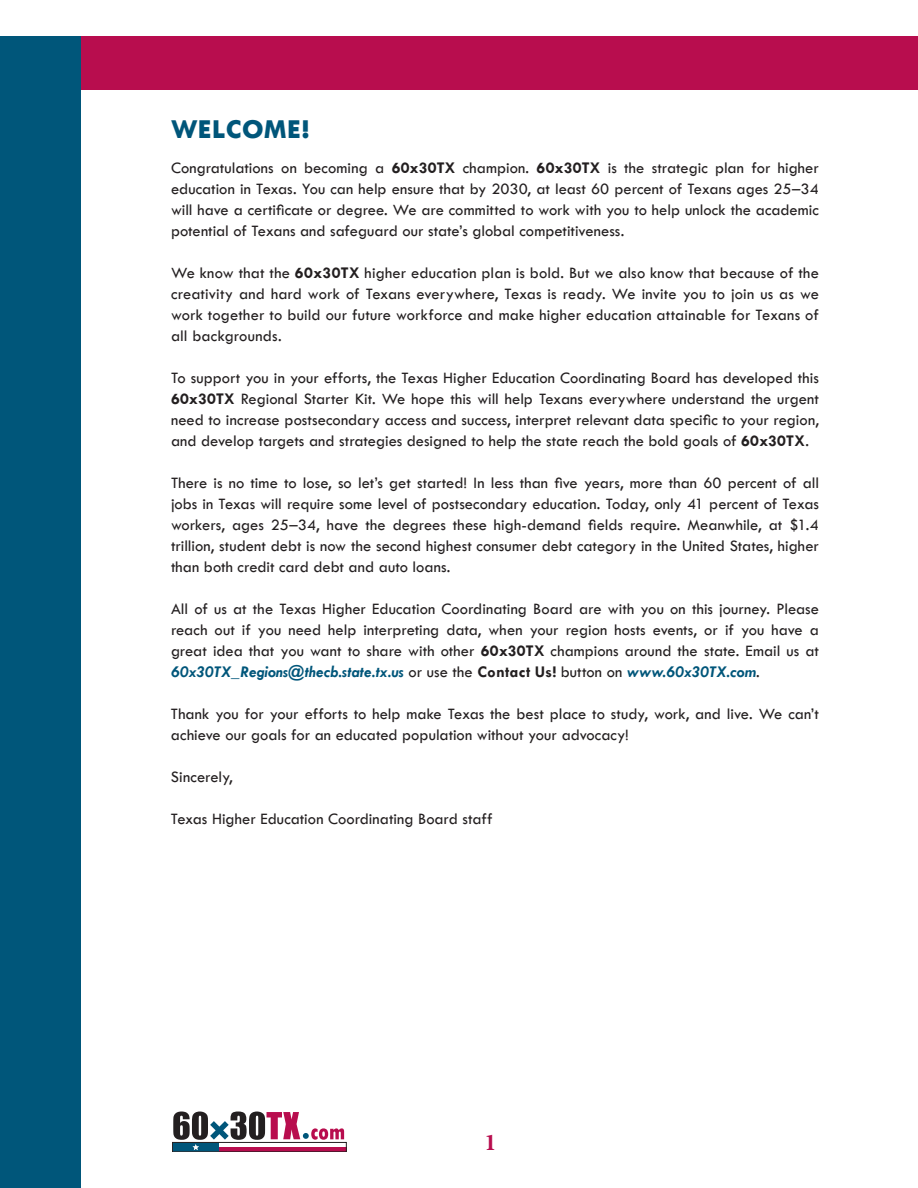
<style>
.page{position:relative;width:918px;height:1188px;background:#fff}
.page>*{position:absolute;margin:0;border:0;box-sizing:border-box;transform-origin:0 0}
.t1{font:800 27px "Tw Cen MT Std";letter-spacing:.01em;color:#00567a}
.t2{font:700 24px "Minion Pro";color:#b80d4e}
.t3{font:16.5px/21px "Tw Cen MT Std";color:#231f20;text-align:justify}
.s1{font-weight:700}
.s2{font-weight:700;font-style:italic;color:#00567a}
</style>
<div class="page">
<div style="left:81px;top:36px;width:837px;height:54px;background:#b80d4e"></div>
<div style="left:0;top:36px;width:81px;height:1152px;background:#00567a"></div>
<div style="left:172px;top:1142px;width:174px;height:10px;border:1px solid #231f20"></div>
<svg style="left:172px;top:1112px;width:172px;height:40px"></svg>
<h1 class="t1" style="left:171px;top:113px;width:140px">WELCOME!</h1>
<p class="t3" style="left:171px;top:157px;width:649px">Congratulations on becoming a <span class="s1">60x30TX</span> champion. <span class="s1">60x30TX</span> is the strategic plan for higher education in Texas. You can help ensure that by 2030, at least 60 percent of Texans ages 25–34 will have a certificate or degree. We are committed to work with you to help unlock the academic potential of Texans and safeguard our state’s global competitiveness.</p>
<p class="t3" style="left:171px;top:262px;width:650px">We know that the <span class="s1">60x30TX</span> higher education plan is bold. But we also know that because of the creativity and hard work of Texans everywhere, Texas is ready. We invite you to join us as we work together to build our future workforce and make higher education attainable for Texans of all backgrounds.</p>
<p class="t3" style="left:171px;top:367px;width:649px">To support you in your efforts, the Texas Higher Education Coordinating Board has developed this <span class="s1">60x30TX</span> Regional Starter Kit. We hope this will help Texans everywhere understand the urgent need to increase postsecondary access and success, interpret relevant data specific to your region, and develop targets and strategies designed to help the state reach the bold goals of <span class="s1">60x30TX</span>.</p>
<p class="t3" style="left:171px;top:472px;width:650px">There is no time to lose, so let’s get started! In less than five years, more than 60 percent of all jobs in Texas will require some level of postsecondary education. Today, only 41 percent of Texas workers, ages 25–34, have the degrees these high-demand fields require. Meanwhile, at $1.4 trillion, student debt is now the second highest consumer debt category in the United States, higher than both credit card debt and auto loans.</p>
<p class="t3" style="left:171px;top:598px;width:650px">All of us at the Texas Higher Education Coordinating Board are with you on this journey. Please reach out if you need help interpreting data, when your region hosts events, or if you have a great idea that you want to share with other <span class="s1">60x30TX</span> champions around the state. Email us at <span class="s2">60x30TX_Regions@thecb.state.tx.us</span> or use the <span class="s1">Contact Us!</span> button on <span class="s2">www.60x30TX.com</span>.</p>
<p class="t3" style="left:171px;top:703px;width:649px">Thank you for your efforts to help make Texas the best place to study, work, and live. We can’t achieve our goals for an educated population without your advocacy!</p>
<p class="t3" style="left:171px;top:766px;width:63px">Sincerely,</p>
<p class="t3" style="left:171px;top:808px;width:323px">Texas Higher Education Coordinating Board staff</p>
<h2 class="t2" style="left:484px;top:1125px;width:13px">1</h2>
</div>
